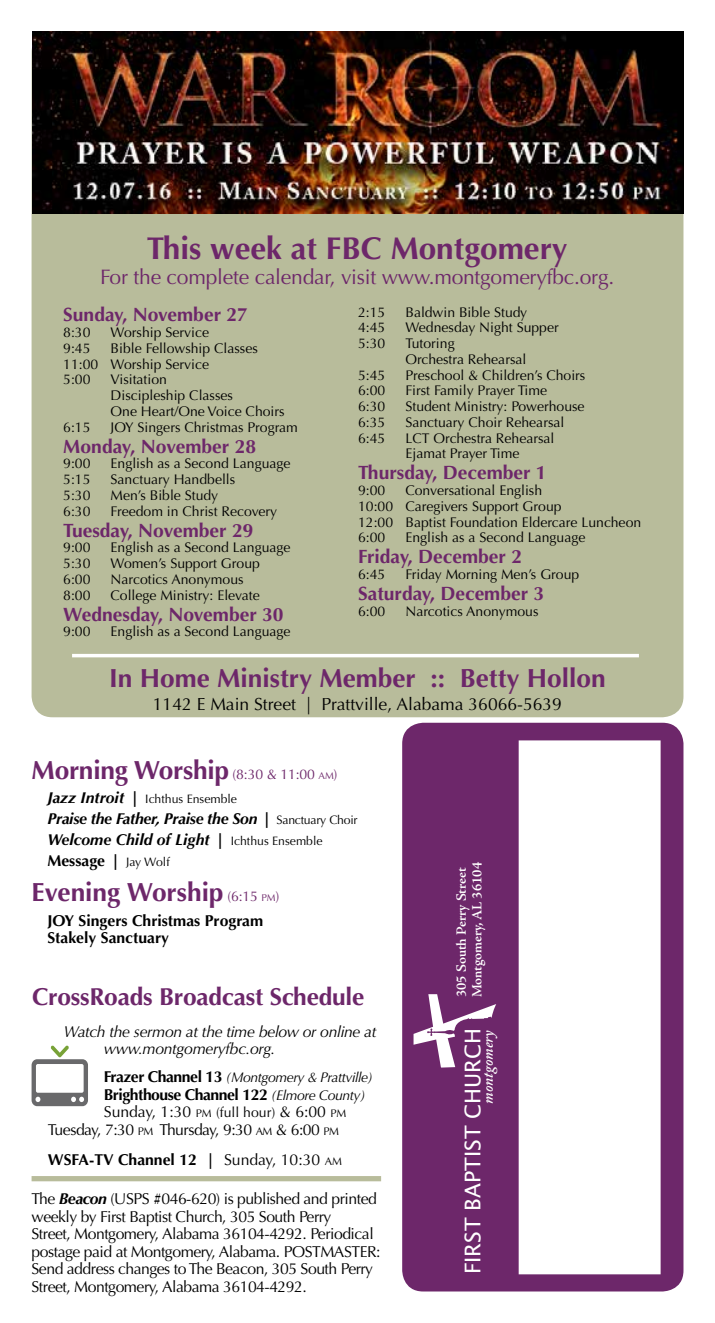
<style>
.page{position:relative;width:715px;height:1323px;background:#fff}
.page>*{position:absolute;margin:0;border:0;box-sizing:border-box;transform-origin:0 0}
.t1{font:700 31.5px "Optima";color:#6d276a}
.t2{font:700 26.25px "Optima";color:#6d276a}
.t3{font:700 24.5px "Optima";letter-spacing:-.01em;color:#6d276a}
.t4{font:21.7px "Lucida Sans";color:#fff}
.t5{font:21px "Optima";letter-spacing:-.01em;color:#6d276a}
.t6{font:700 19.25px "Optima";color:#6d276a}
.t7{font:17.5px "Optima";color:#000}
.t8{font:15.75px/17.5px "Optima";letter-spacing:-.03em;color:#000}
.t9{font:italic 700 15.75px/21px "Optima";letter-spacing:-.02em;color:#000}
.t10{font:700 15.75px/17.5px "Optima";color:#000}
.t11{font:italic 15.75px/17.5px "Optima";letter-spacing:-.02em;color:#000}
.t12{font:700 15.75px "Optima";letter-spacing:-.03em;color:#000}
.t13{font:15.75px "Optima";color:#000}
.t14{font:italic 600 15.22px "Adobe Caslon Pro";color:#fff}
.t15{font:600 14.17px/15.6px "Adobe Jenson Pro";letter-spacing:-.005em;color:#fff}
.t16{font:14px/15.8px "Optima";color:#000}
.t17{font:italic 14px "Optima";letter-spacing:-.03em;color:#000}
.t18{font:12.25px "Optima";color:#000}
.s1{font-weight:400;font-size:14px}
.s2{font-weight:400;font-size:9.8px}
.s3{font-weight:700;font-style:italic;font-size:15.75px}
.s4{font-weight:400;font-style:normal;font-size:12.25px}
.s5{font-style:normal}
.s6{font-weight:700;font-style:normal;font-size:15.75px}
.s7{font-weight:400;font-style:italic;font-size:14px}
.s8{font-size:11.03px}
.s9{font-size:14px}
.s10{font-weight:400}
.s11{font-weight:400;font-size:11.03px}
.s12{font-weight:700;font-style:italic}
</style>
<div class="page">
<div style="left:32px;top:32px;width:651px;height:685px;background:#b8bc9b;border-radius:21px"></div>
<hr style="left:72px;top:654px;width:566px;height:3px;background:#fff">
<div style="left:32px;top:1176px;width:349px;height:5px;background:#b8bc9b"></div>
<div style="left:402px;top:723px;width:281px;height:569px;background:#6d276a;border-radius:21px"></div>
<div style="left:518px;top:740px;width:142px;height:534px;background:#fff;border:2px solid #fff"></div>
<svg style="left:413px;top:994px;width:83px;height:74px"></svg>
<svg style="left:32px;top:1045px;width:56px;height:61px"></svg>
<img style="left:32px;top:32px;width:651px;height:182px">
<h1 class="t1" style="left:147px;top:230px;width:422px">This week at FBC Montgomery</h1>
<h3 class="t5" style="left:100px;top:265px;width:515px">For the complete calendar, visit www.montgomeryfbc.org.</h3>
<p class="t16" style="left:358px;top:304px;width:29px">2:15</p>
<p class="t16" style="left:405px;top:304px;width:123px">Baldwin Bible Study</p>
<p class="t16" style="left:358px;top:320px;width:29px">4:45</p>
<p class="t16" style="left:405px;top:320px;width:155px">Wednesday Night Supper</p>
<p class="t16" style="left:358px;top:336px;width:29px">5:30</p>
<p class="t16" style="left:405px;top:336px;width:122px">Tutoring<br>Orchestra Rehearsal</p>
<p class="t16" style="left:358px;top:367px;width:29px">5:45</p>
<p class="t16" style="left:405px;top:367px;width:181px">Preschool &amp; Children’s Choirs</p>
<p class="t16" style="left:358px;top:383px;width:29px">6:00</p>
<p class="t16" style="left:405px;top:383px;width:143px">First Family Prayer Time</p>
<p class="t16" style="left:358px;top:399px;width:29px">6:30</p>
<p class="t16" style="left:405px;top:399px;width:180px">Student Ministry: Powerhouse</p>
<p class="t16" style="left:358px;top:414px;width:29px">6:35</p>
<p class="t16" style="left:405px;top:414px;width:160px">Sanctuary Choir Rehearsal</p>
<p class="t16" style="left:358px;top:430px;width:29px">6:45</p>
<p class="t16" style="left:405px;top:430px;width:150px">LCT Orchestra Rehearsal<br>Ejamat Prayer Time</p>
<h3 class="t6" style="left:358px;top:462px;width:190px">Thursday, December 1</h3>
<p class="t16" style="left:358px;top:483px;width:29px">9:00</p>
<h3 class="t6" style="left:63px;top:304px;width:186px">Sunday, November 27</h3>
<p class="t16" style="left:63px;top:325px;width:29px">8:30</p>
<p class="t16" style="left:110px;top:325px;width:100px">Worship Service</p>
<p class="t16" style="left:63px;top:341px;width:29px">9:45</p>
<p class="t16" style="left:63px;top:341px;width:196px;text-indent:47px">Bible Fellowship Classes<br>11:00 Worship Service<br>5:00</p>
<p class="t16" style="left:110px;top:372px;width:175px">Visitation<br>Discipleship Classes<br>One Heart/One Voice Choirs</p>
<p class="t16" style="left:63px;top:419px;width:29px">6:15</p>
<p class="t16" style="left:110px;top:419px;width:189px">JOY Singers Christmas Program</p>
<h3 class="t6" style="left:63px;top:435px;width:194px">Monday, November 28</h3>
<p class="t16" style="left:63px;top:456px;width:29px">9:00</p>
<p class="t16" style="left:110px;top:456px;width:181px">English as a Second Language</p>
<p class="t16" style="left:63px;top:472px;width:29px">5:15</p>
<p class="t16" style="left:110px;top:472px;width:126px">Sanctuary Handbells</p>
<p class="t16" style="left:63px;top:488px;width:29px">5:30</p>
<p class="t16" style="left:110px;top:488px;width:109px">Men’s Bible Study</p>
<p class="t16" style="left:63px;top:503px;width:29px">6:30</p>
<p class="t16" style="left:110px;top:503px;width:168px">Freedom in Christ Recovery</p>
<h3 class="t6" style="left:63px;top:519px;width:191px">Tuesday, November 29</h3>
<p class="t16" style="left:63px;top:540px;width:29px">9:00</p>
<p class="t16" style="left:110px;top:540px;width:181px">English as a Second Language</p>
<p class="t16" style="left:63px;top:556px;width:29px">5:30</p>
<p class="t16" style="left:110px;top:556px;width:151px">Women’s Support Group</p>
<p class="t16" style="left:63px;top:572px;width:29px">6:00</p>
<p class="t16" style="left:110px;top:572px;width:134px">Narcotics Anonymous</p>
<p class="t16" style="left:63px;top:587px;width:29px">8:00</p>
<p class="t16" style="left:110px;top:587px;width:151px">College Ministry: Elevate</p>
<h3 class="t6" style="left:63px;top:603px;width:222px">Wednesday, November 30</h3>
<p class="t16" style="left:63px;top:624px;width:29px">9:00</p>
<p class="t16" style="left:110px;top:624px;width:181px">English as a Second Language</p>
<p class="t16" style="left:358px;top:483px;width:284px;text-indent:47px">Conversational English<br>10:00 Caregivers Support Group<br>12:00 Baptist Foundation Eldercare Luncheon<br>6:00</p>
<p class="t16" style="left:405px;top:530px;width:181px">English as a Second Language</p>
<h3 class="t6" style="left:358px;top:546px;width:165px">Friday, December 2</h3>
<p class="t16" style="left:358px;top:567px;width:29px">6:45</p>
<p class="t16" style="left:405px;top:567px;width:175px">Friday Morning Men’s Group</p>
<h3 class="t6" style="left:358px;top:582px;width:187px">Saturday, December 3</h3>
<p class="t16" style="left:358px;top:603px;width:29px">6:00</p>
<p class="t16" style="left:405px;top:603px;width:134px">Narcotics Anonymous</p>
<h2 class="t2" style="left:109px;top:663px;width:497px">In Home Ministry Member :: Betty Hollon</h2>
<p class="t7" style="left:153px;top:694px;width:410px">1142 E Main Street | Prattville, Alabama 36066-5639</p>
<h2 class="t2" style="left:32px;top:755px;width:307px">Morning Worship <span class="s1">(8:30 &amp; 11:00</span> <span class="s2">AM</span><span class="s1">)</span></h2>
<p class="t18" style="left:47px;top:792px;width:191px"><span class="s3">Jazz Introit |</span> Ichthus Ensemble</p>
<p class="t9" style="left:47px;top:809px;width:311px">Praise the Father, Praise the Son | <span class="s4">Sanctuary Choir<br></span>Welcome Child of Light | <span class="s4">Ichthus Ensemble<br></span><span class="s5">Message</span> | <span class="s4">Jay Wolf</span></p>
<h2 class="t2" style="left:32px;top:877px;width:249px">Evening Worship <span class="s1">(6:15</span> <span class="s2">PM</span><span class="s1">)</span></h2>
<p class="t10" style="left:47px;top:912px;width:217px">JOY Singers Christmas Program<br>Stakely Sanctuary</p>
<h3 class="t3" style="left:32px;top:983px;width:333px">CrossRoads Broadcast Schedule</h3>
<p class="t11" style="left:104px;top:1023px;width:274px;text-indent:-40px">Watch the sermon at the time below or online at www.montgomeryfbc.org.</p>
<p class="t17" style="left:104px;top:1069px;width:270px"><span class="s6">Frazer Channel 13</span> (Montgomery &amp; Prattville)</p>
<p class="t12" style="left:104px;top:1085px;width:263px">Brighthouse Channel 122 <span class="s7">(Elmore County)</span></p>
<p class="t13" style="left:104px;top:1103px;width:244px">Sunday, 1:30 <span class="s8">PM</span> <span class="s9">(full hour)</span> &amp; 6:00 <span class="s8">PM</span></p>
<p class="t8" style="left:48px;top:1121px;width:292px">Tuesday, 7:30 <span class="s8">PM</span> Thursday, 9:30 <span class="s8">AM</span> &amp; 6:00 <span class="s8">PM</span></p>
<p class="t10" style="left:48px;top:1151px;width:295px">WSFA-TV Channel 12 | <span class="s10">Sunday, 10:30</span> <span class="s11">AM</span></p>
<p class="t8" style="left:32px;top:1191px;width:350px">The <span class="s12">Beacon</span> (USPS #046-620) is published and printed weekly by First Baptist Church, 305 South Perry<br>Street, Montgomery, Alabama 36104-4292. Periodical postage paid at Montgomery, Alabama. POSTMASTER:<br>Send address changes to The Beacon, 305 South Perry Street, Montgomery, Alabama 36104-4292.</p>
<p class="t15" style="left:453px;top:997px;width:137px;rotate:-90deg">305 South Perry Street<br>Montgomery, AL 36104</p>
<h3 class="t4" style="left:460px;top:1274px;width:248px;rotate:-90deg">FIRST BAPTIST CHURCH</h3>
<p class="t14" style="left:478px;top:1104px;width:77px;rotate:-90deg">montgomery</p>
</div>
